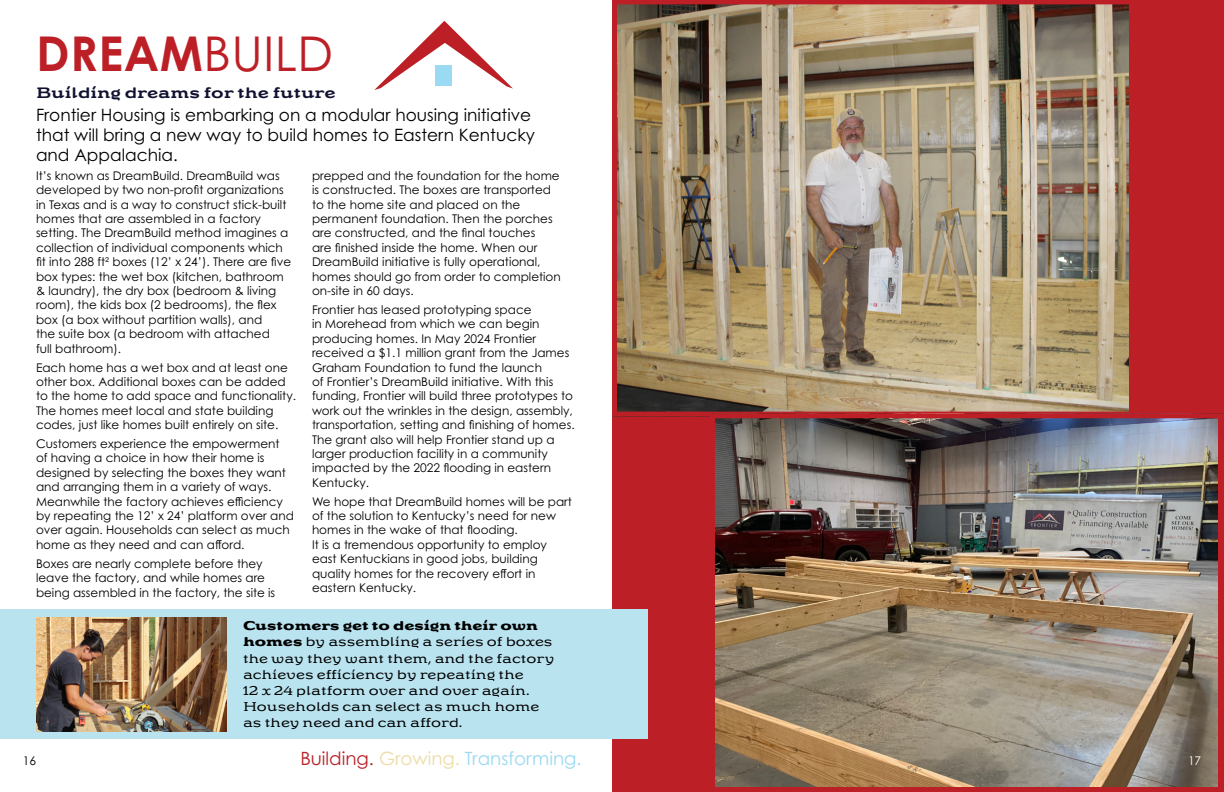
<style>
.page{position:relative;width:1224px;height:792px;background:#fff}
.page>*{position:absolute;margin:0;border:0;box-sizing:border-box;transform-origin:0 0}
.t1{font:700 48px "Century Gothic Pro";letter-spacing:.01em;color:#bc2026}
.t2{font:18.3px "Century Gothic Pro";color:#9adaf2}
.t3{font:17px/20.4px "Century Gothic Pro";color:#000}
.t4{font:15px "Riquet";color:#111231}
.t5{font:300 12.6px/16.2px "Riquet";color:#000}
.t6{font:12px/14.4px "Century Gothic Pro";color:#000}
.t7{font:12px "Century Gothic Pro";color:#fff}
.s1{font-weight:400}
.s2{font-weight:700}
.s3{color:#ba2026}
.s4{color:#eddca5}
</style>
<div class="page">
<div style="left:612px;top:0;width:612px;height:792px;background:#bc2026"></div>
<img style="left:612px;top:4px;width:517px;height:413px">
<img style="left:716px;top:419px;width:501px;height:367px">
<div style="left:710px;top:413px;width:513px;height:379px;border:5px solid #bc2026"></div>
<div style="left:0;top:609px;width:648px;height:130px;background:#bae3f0"></div>
<img style="left:36px;top:617px;width:190px;height:114px">
<svg style="left:374px;top:21px;width:139px;height:69px"></svg>
<div style="left:436px;top:65px;width:16px;height:21px;background:#9adaf2"></div>
<h1 class="t1" style="left:36px;top:24px;width:299px">DREAM<span class="s1">BUILD</span></h1>
<p class="t4" style="left:36px;top:83px;width:301px">Building dreams for the future</p>
<h3 class="t3" style="left:36px;top:104px;width:501px">Frontier Housing is embarking on a modular housing initiative that will bring a new way to build homes to Eastern Kentucky and Appalachia.</h3>
<p class="t6" style="left:36px;top:168px;width:257px">It’s known as DreamBuild. DreamBuild was developed by two non-profit organizations in Texas and is a way to construct stick-built homes that are assembled in a factory setting. The DreamBuild method imagines a collection of individual components which fit into 288 ft² boxes (12’ x 24’). There are five box types: the wet box (kitchen, bathroom &amp; laundry), the dry box (bedroom &amp; living room), the kids box (2 bedrooms), the flex box (a box without partition walls), and<br>the suite box (a bedroom with attached<br>full bathroom).</p>
<p class="t6" style="left:36px;top:360px;width:262px">Each home has a wet box and at least one other box. Additional boxes can be added to the home to add space and functionality.<br>The homes meet local and state building codes, just like homes built entirely on site.</p>
<p class="t6" style="left:36px;top:436px;width:259px">Customers experience the empowerment of having a choice in how their home is designed by selecting the boxes they want and arranging them in a variety of ways.<br>Meanwhile the factory achieves efficiency by repeating the 12’ x 24’ platform over and over again. Households can select as much home as they need and can afford.</p>
<p class="t6" style="left:36px;top:556px;width:241px">Boxes are nearly complete before they leave the factory, and while homes are being assembled in the factory, the site is</p>
<p class="t6" style="left:312px;top:168px;width:250px">prepped and the foundation for the home is constructed. The boxes are transported to the home site and placed on the permanent foundation. Then the porches are constructed, and the final touches<br>are finished inside the home. When our DreamBuild initiative is fully operational, homes should go from order to completion on-site in 60 days.</p>
<p class="t6" style="left:312px;top:302px;width:264px">Frontier has leased prototyping space<br>in Morehead from which we can begin producing homes. In May 2024 Frontier received a $1.1 million grant from the James Graham Foundation to fund the launch<br>of Frontier’s DreamBuild initiative. With this funding, Frontier will build three prototypes to work out the wrinkles in the design, assembly, transportation, setting and finishing of homes.<br>The grant also will help Frontier stand up a larger production facility in a community impacted by the 2022 flooding in eastern Kentucky.</p>
<p class="t6" style="left:312px;top:494px;width:261px">We hope that DreamBuild homes will be part of the solution to Kentucky’s need for new homes in the wake of that flooding.<br>It is a tremendous opportunity to employ east Kentuckians in good jobs, building quality homes for the recovery effort in eastern Kentucky.</p>
<p class="t5" style="left:243px;top:617px;width:313px"><span class="s2">Customers get to design their own homes</span> by assembling a series of boxes the way they want them, and the factory achieves efficiency by repeating the<br>12 x 24 platform over and over again.<br>Households can select as much home as they need and can afford.</p>
<p class="t6" style="left:23px;top:753px;width:15px">16</p>
<h2 class="t2" style="left:300px;top:747px;width:283px"><span class="s3">Building.</span> <span class="s4">Growing.</span> Transforming.</h2>
<p class="t7" style="left:1188px;top:753px;width:15px">17</p>
</div>
